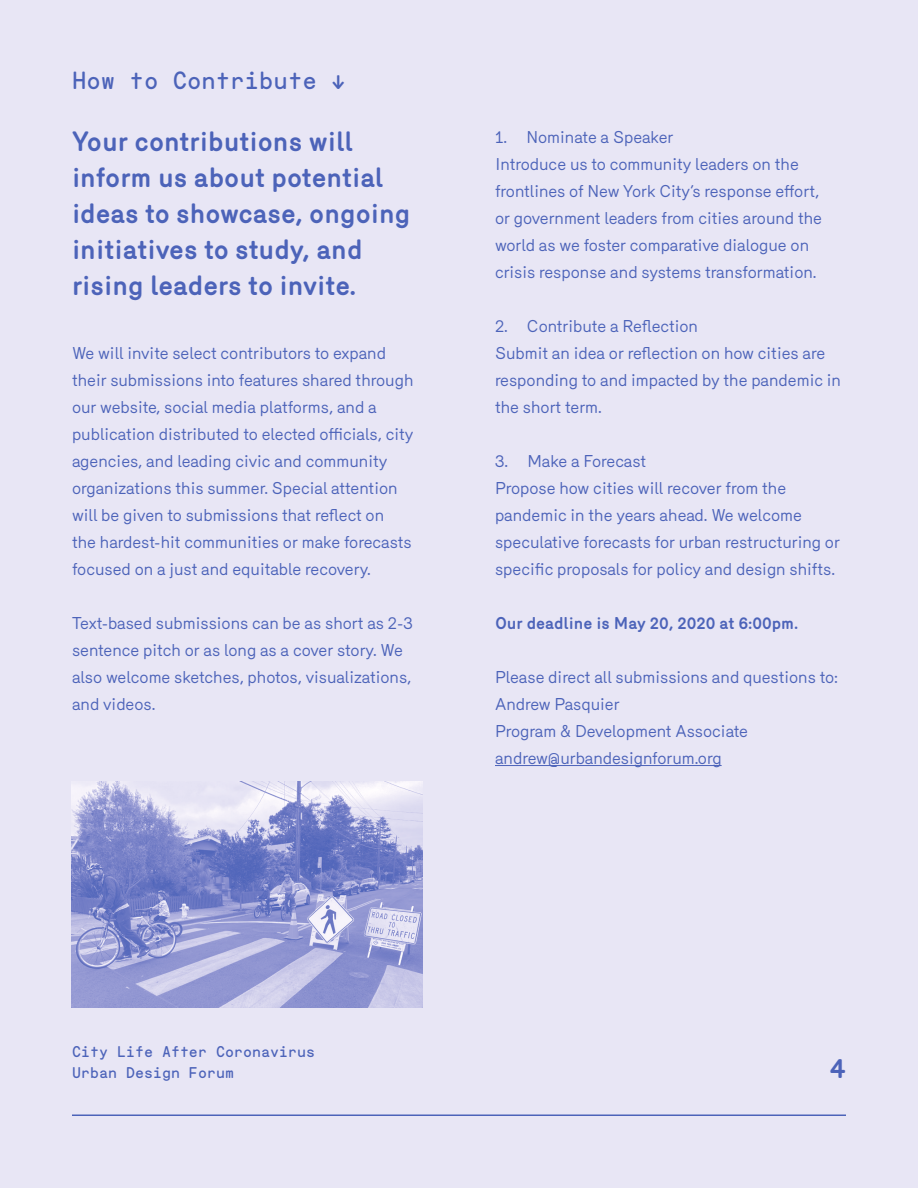
<style>
.page{position:relative;width:918px;height:1188px;background:#e8e6f5}
.page>*{position:absolute;margin:0;border:0;box-sizing:border-box;transform-origin:0 0}
.Statement_Text_18{font:700 27px/36px "Merkury";color:#4c63b9}
.Header_16pt{font:24px "Merkury Mono";color:#4c63b9}
.Body_Text_10pt{font:16.5px/27px "Merkury";color:#4c63b9}
.Body_Text_10pt-2{font:700 16.5px "Merkury";color:#4c63b9}
.Header_9pt{font:15px "Merkury Mono";color:#4c63b9}
</style>
<div class="page">
<hr style="left:495px;top:765px;width:227px;height:1px;background:#4c63b9">
<hr style="left:72px;top:1114px;width:774px;height:2px;background:#4c63b9">
<img style="left:72px;top:782px;width:351px;height:226px">
<p class="Header_16pt" style="left:72px;top:63px;width:275px">How to Contribute ↓</p>
<p class="Statement_Text_18" style="left:72px;top:121px;width:340px">Your contributions will inform us about potential ideas to showcase, ongoing initiatives to study, and rising leaders to invite.</p>
<p class="Body_Text_10pt" style="left:72px;top:338px;width:343px">We will invite select contributors to expand their submissions into features shared through our website, social media platforms, and a publication distributed to elected officials, city agencies, and leading civic and community organizations this summer. Special attention will be given to submissions that reflect on<br>the hardest-hit communities or make forecasts focused on a just and equitable recovery.</p>
<p class="Body_Text_10pt" style="left:72px;top:608px;width:343px">Text-based submissions can be as short as 2-3 sentence pitch or as long as a cover story. We also welcome sketches, photos, visualizations, and videos.</p>
<p class="Body_Text_10pt" style="left:495px;top:122px;width:180px">1. Nominate a Speaker</p>
<p class="Body_Text_10pt" style="left:495px;top:149px;width:329px">Introduce us to community leaders on the frontlines of New York City’s response effort, or government leaders from cities around the world as we foster comparative dialogue on crisis response and systems transformation.</p>
<p class="Body_Text_10pt" style="left:495px;top:311px;width:205px">2. Contribute a Reflection</p>
<p class="Body_Text_10pt" style="left:495px;top:338px;width:348px">Submit an idea or reflection on how cities are responding to and impacted by the pandemic in the short term.</p>
<p class="Body_Text_10pt" style="left:495px;top:446px;width:153px">3. Make a Forecast</p>
<p class="Body_Text_10pt" style="left:495px;top:473px;width:346px">Propose how cities will recover from the pandemic in the years ahead. We welcome speculative forecasts for urban restructuring or specific proposals for policy and design shifts.</p>
<p class="Body_Text_10pt-2" style="left:495px;top:611px;width:305px">Our deadline is May 20, 2020 at 6:00pm.</p>
<p class="Body_Text_10pt" style="left:495px;top:662px;width:345px">Please direct all submissions and questions to:</p>
<p class="Body_Text_10pt" style="left:495px;top:689px;width:126px">Andrew Pasquier</p>
<p class="Body_Text_10pt" style="left:495px;top:716px;width:255px">Program &amp; Development Associate</p>
<p class="Body_Text_10pt" style="left:495px;top:743px;width:228px">andrew@urbandesignforum.org</p>
<p class="Header_9pt" style="left:72px;top:1041px;width:245px">City Life After Coronavirus</p>
<p class="Header_9pt" style="left:72px;top:1062px;width:163px">Urban Design Forum</p>
<p class="Statement_Text_18" style="left:830px;top:1049px;width:17px">4</p>
</div>
